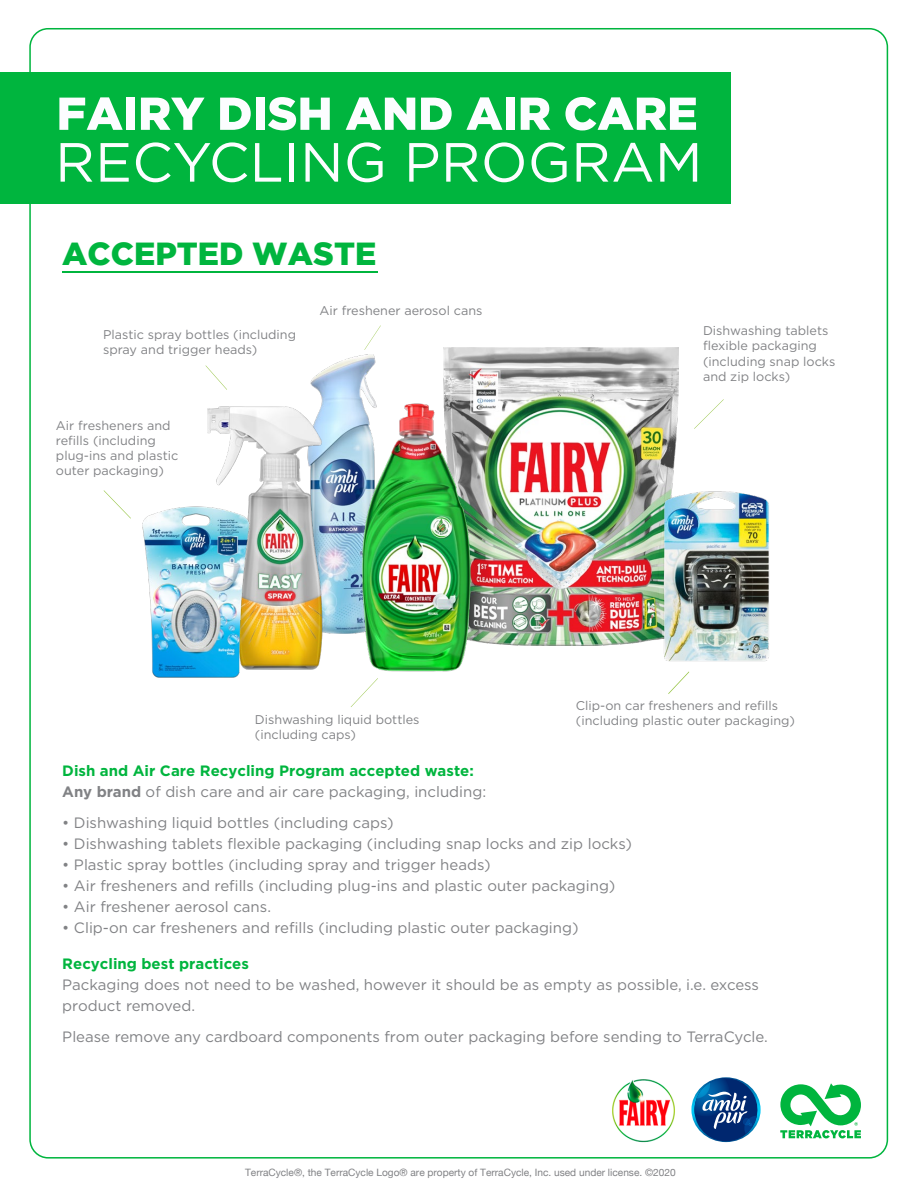
<style>
.page{position:relative;width:918px;height:1188px;background:#fff}
.page>*{position:absolute;margin:0;border:0;box-sizing:border-box;transform-origin:0 0}
.t1{font:55.05px "Gotham";letter-spacing:.005em;color:#fcfdff}
.t2{font:900 31.8px "Gotham";color:#00b53e}
.t3{font:15px/21px "Gotham";color:#818285}
.t4{font:700 15px/21px "Gotham";color:#00b53e}
.t5{font:12.6px/15.1px "Gotham";color:#818285}
.t6{font:10.2px "Helvetica Neue";color:#818285}
.s1{color:#818285}
.s2{font-weight:400;color:#818285}
</style>
<div class="page">
<div style="left:0;top:72px;width:730px;height:132px;background:#00b53e"></div>
<svg style="left:780px;top:1083px;width:81px;height:55px"></svg>
<hr style="left:62px;top:271px;width:316px;height:1px;background:#00b53e">
<svg style="left:59px;top:97px;width:64px;height:33px"></svg>
<div style="left:126px;top:98px;width:9px;height:32px;background:#fcfdff"></div>
<svg style="left:141px;top:98px;width:64px;height:32px"></svg>
<svg style="left:220px;top:98px;width:31px;height:32px"></svg>
<div style="left:256px;top:98px;width:9px;height:32px;background:#fcfdff"></div>
<svg style="left:268px;top:97px;width:62px;height:33px"></svg>
<svg style="left:346px;top:97px;width:69px;height:33px"></svg>
<svg style="left:421px;top:98px;width:31px;height:32px"></svg>
<svg style="left:466px;top:97px;width:37px;height:33px"></svg>
<div style="left:506px;top:98px;width:9px;height:32px;background:#fcfdff"></div>
<svg style="left:521px;top:98px;width:29px;height:32px"></svg>
<svg style="left:565px;top:97px;width:131px;height:33px"></svg>
<img style="left:612px;top:1079px;width:63px;height:63px">
<svg style="left:691px;top:1077px;width:70px;height:66px"></svg>
<img style="left:310px;top:354px;width:66px;height:280px">
<img style="left:207px;top:397px;width:124px;height:273px">
<img style="left:443px;top:347px;width:236px;height:299px">
<svg style="left:668px;top:671px;width:21px;height:23px"></svg>
<svg style="left:694px;top:399px;width:30px;height:30px"></svg>
<img style="left:628px;top:487px;width:142px;height:175px">
<svg style="left:104px;top:490px;width:27px;height:29px"></svg>
<img style="left:351px;top:388px;width:132px;height:284px">
<svg style="left:206px;top:365px;width:21px;height:25px"></svg>
<img style="left:142px;top:506px;width:115px;height:172px">
<svg style="left:351px;top:678px;width:27px;height:29px"></svg>
<svg style="left:364px;top:325px;width:17px;height:25px"></svg>
<h1 class="t1" style="left:55px;top:127px;width:649px">RECYCLING PROGRAM</h1>
<h2 class="t2" style="left:62px;top:236px;width:315px">ACCEPTED WASTE</h2>
<p class="t5" style="left:103px;top:327px;width:195px">Plastic spray bottles (including spray and trigger heads)</p>
<p class="t5" style="left:320px;top:303px;width:164px">Air freshener aerosol cans</p>
<p class="t5" style="left:56px;top:417px;width:124px">Air fresheners and refills (including plug-ins and plastic outer packaging)</p>
<p class="t5" style="left:703px;top:323px;width:134px">Dishwashing tablets flexible packaging (including snap locks and zip locks)</p>
<p class="t5" style="left:576px;top:698px;width:204px">Clip-on car fresheners and refills</p>
<p class="t5" style="left:255px;top:711px;width:166px">Dishwashing liquid bottles</p>
<p class="t5" style="left:576px;top:713px;width:221px">(including plastic outer packaging)</p>
<p class="t5" style="left:255px;top:726px;width:103px">(including caps)</p>
<p class="t4" style="left:62px;top:760px;width:425px">Dish and Air Care Recycling Program accepted waste:<br><span class="s1">Any brand</span> <span class="s2">of dish care and air care packaging, including:</span></p>
<p class="t3" style="left:62px;top:812px;width:333px">• Dishwashing liquid bottles (including caps)</p>
<p class="t3" style="left:62px;top:833px;width:571px">• Dishwashing tablets flexible packaging (including snap locks and zip locks)</p>
<p class="t3" style="left:62px;top:854px;width:430px">• Plastic spray bottles (including spray and trigger heads)</p>
<p class="t3" style="left:62px;top:875px;width:555px">• Air fresheners and refills (including plug-ins and plastic outer packaging)</p>
<p class="t3" style="left:62px;top:896px;width:210px">• Air freshener aerosol cans.</p>
<p class="t3" style="left:62px;top:917px;width:518px">• Clip-on car fresheners and refills (including plastic outer packaging)</p>
<p class="t4" style="left:62px;top:953px;width:188px">Recycling best practices</p>
<p class="t3" style="left:62px;top:974px;width:698px">Packaging does not need to be washed, however it should be as empty as possible, i.e. excess product removed.</p>
<p class="t3" style="left:62px;top:1026px;width:707px">Please remove any cardboard components from outer packaging before sending to TerraCycle.</p>
<p class="t6" style="left:245px;top:1165px;width:432px">TerraCycle®, the TerraCycle Logo® are property of TerraCycle, Inc. used under license. ©2020</p>
</div>
